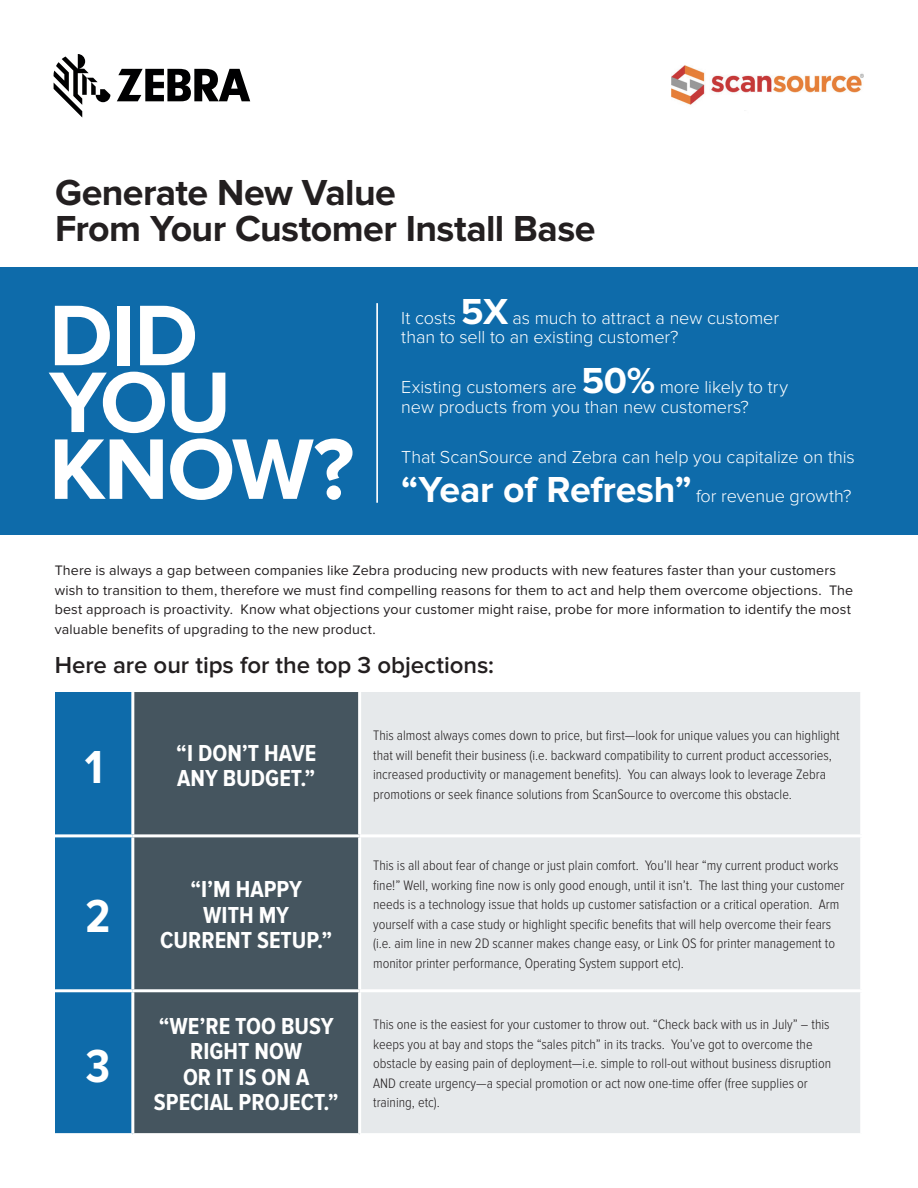
<style>
.page{position:relative;width:918px;height:1188px;background:#fff}
.page>*{position:absolute;margin:0;border:0;box-sizing:border-box;transform-origin:0 0}
.Interior_Headline{font:700 89.1px/66.9px "Proxima Nova";letter-spacing:-.02em;color:#fff}
.Table_Title_Bold{font:700 48px "Proxima Nova Cond";color:#fff}
.Interior_Headline-2{font:700 37.5px/36px "Proxima Nova";letter-spacing:-.015em;color:#231f20}
.Table_Title_Bold-2{font:700 24px/25.5px "Proxima Nova Cond";color:#fff;text-align:center}
.Cover_Subhead{font:600 24px "Proxima Nova";color:#231f20}
.Intro_Body_Copy{font:300 18px/19.8px "Proxima Nova";letter-spacing:-.005em;color:#fff}
.Table_Text{font:300 14.25px/19.5px "Proxima Nova Cond";color:#231f20}
.Cover_Subhead-2{font:14.25px/19.5px "Proxima Nova";letter-spacing:.01em;color:#231f20}
.s1{font-weight:700;font-size:37.5px}
</style>
<div class="page">
<div style="left:0;top:267px;width:918px;height:268px;background:#0e6baa"></div>
<hr style="left:376px;top:303px;width:2px;height:200px;background:#fff">
<div style="left:55px;top:692px;width:78px;height:144px;background:#0e6baa"></div>
<div style="left:134px;top:692px;width:224px;height:441px;background:#45555f"></div>
<div style="left:361px;top:692px;width:499px;height:441px;background:#e6e9eb"></div>
<div style="left:55px;top:837px;width:76px;height:296px;background:#0e6baa"></div>
<hr style="left:131px;top:692px;width:3px;height:142px;background:#fff">
<hr style="left:360px;top:834px;width:503px;height:3px;background:#fff">
<hr style="left:55px;top:989px;width:78px;height:3px;background:#fff">
<hr style="left:133px;top:989px;width:227px;height:3px;background:#fff">
<hr style="left:360px;top:989px;width:503px;height:3px;background:#fff">
<hr style="left:55px;top:834px;width:78px;height:3px;background:#fff">
<hr style="left:133px;top:834px;width:227px;height:3px;background:#fff">
<img style="left:671px;top:65px;width:192px;height:40px">
<div style="left:738px;top:94px;width:125px;height:16px;background:#fff"></div>
<svg style="left:54px;top:54px;width:56px;height:64px"></svg>
<svg style="left:117px;top:69px;width:133px;height:32px"></svg>
<p class="Interior_Headline-2" style="left:55px;top:176px;width:542px">Generate New Value<br>From Your Customer Install Base</p>
<p class="Interior_Headline" style="left:49px;top:306px;width:307px">DID<br>YOU<br>KNOW?</p>
<p class="Intro_Body_Copy" style="left:401px;top:309px;width:379px">It costs <span class="s1">5X</span> as much to attract a new customer than to sell to an existing customer?</p>
<p class="Intro_Body_Copy" style="left:401px;top:378px;width:388px">Existing customers are <span class="s1">50%</span> more likely to try new products from you than new customers?</p>
<p class="Intro_Body_Copy" style="left:401px;top:438px;width:455px;line-height:39.6px">That ScanSource and Zebra can help you capitalize on this <span class="s1">“Year of Refresh”</span> for revenue growth?</p>
<p class="Cover_Subhead-2" style="left:55px;top:561px;width:800px">There is always a gap between companies like Zebra producing new products with new features faster than your customers wish to transition to them, therefore we must find compelling reasons for them to act and help them overcome objections. The best approach is proactivity. Know what objections your customer might raise, probe for more information to identify the most valuable benefits of upgrading to the new product.</p>
<p class="Cover_Subhead" style="left:55px;top:654px;width:441px">Here are our tips for the top 3 objections:</p>
<p class="Table_Title_Bold" style="left:85px;top:740px;width:20px">1</p>
<p class="Table_Title_Bold-2" style="left:176px;top:741px;width:142px;text-align:left">“I DON’T HAVE<br>ANY BUDGET.”</p>
<p class="Table_Title_Bold" style="left:85px;top:890px;width:27px">2</p>
<p class="Table_Title_Bold-2" style="left:160px;top:878px;width:173px">“I’M HAPPY<br>WITH MY<br>CURRENT SETUP.”</p>
<p class="Table_Text" style="left:373px;top:726px;width:468px">This almost always comes down to price, but first—look for unique values you can highlight that will benefit their business (i.e. backward compatibility to current product accessories, increased productivity or management benefits). You can always look to leverage Zebra promotions or seek finance solutions from ScanSource to overcome this obstacle.</p>
<p class="Table_Text" style="left:373px;top:856px;width:473px">This is all about fear of change or just plain comfort. You’ll hear “my current product works fine!” Well, working fine now is only good enough, until it isn’t. The last thing your customer needs is a technology issue that holds up customer satisfaction or a critical operation. Arm yourself with a case study or highlight specific benefits that will help overcome their fears (i.e. aim line in new 2D scanner makes change easy, or Link OS for printer management to monitor printer performance, Operating System support etc).</p>
<p class="Table_Title_Bold" style="left:85px;top:1039px;width:26px">3</p>
<p class="Table_Title_Bold-2" style="left:154px;top:1015px;width:186px">“WE’RE TOO BUSY<br>RIGHT NOW<br>OR IT IS ON A<br>SPECIAL PROJECT.”</p>
<p class="Table_Text" style="left:373px;top:1015px;width:459px">This one is the easiest for your customer to throw out. “Check back with us in July” – this keeps you at bay and stops the “sales pitch” in its tracks. You’ve got to overcome the obstacle by easing pain of deployment—i.e. simple to roll-out without business disruption AND create urgency—a special promotion or act now one-time offer (free supplies or training, etc).</p>
</div>
